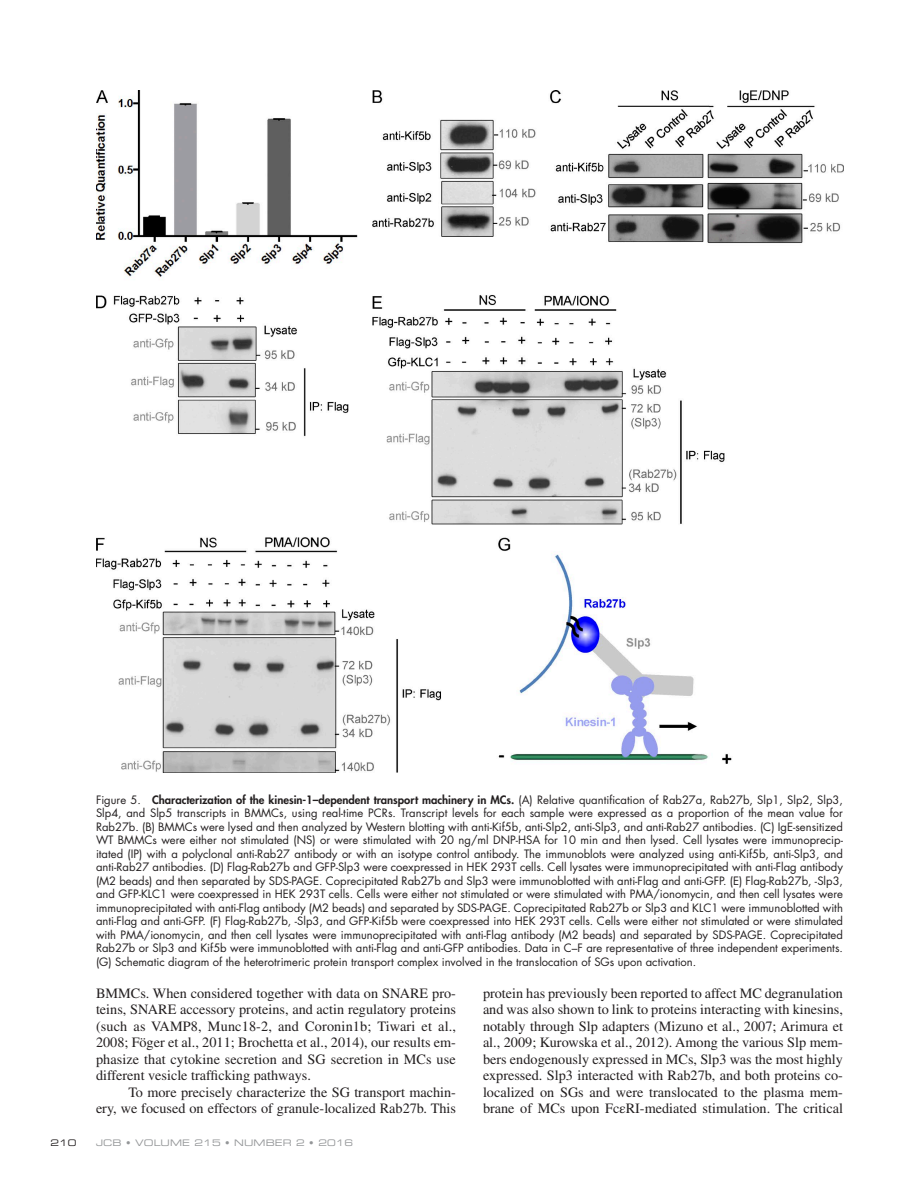
<style>
.page{position:relative;width:918px;height:1188px;background:#fff}
.page>*{position:absolute;margin:0;border:0;box-sizing:border-box;transform-origin:0 0}
.t1{font:14.25px/16.5px "Times LT Std";color:#231f20;text-align:justify}
.t2{font:11.25px/13.5px "Futura Std";color:#231f20;text-align:justify}
.t3{font:9px "Eurostile LT Std Ex 2";letter-spacing:.01em;color:#949698}
.t4{font:9px "Eurostile LT Std Ex 2";color:#231f20}
.s1{font-weight:800}
.s2{font-family:"STIX General"}
</style>
<div class="page">
<img style="left:96px;top:90px;width:747px;height:682px">
<p class="t2" style="left:96px;top:793px;width:749px">Figure 5. <span class="s1">Characterization of the kinesin-1–dependent transport machinery in MCs.</span> (A) Relative quantification of Rab27a, Rab27b, Slp1, Slp2, Slp3, Slp4, and Slp5 transcripts in BMMCs, using real-time PCRs. Transcript levels for each sample were expressed as a proportion of the mean value for Rab27b. (B) BMMCs were lysed and then analyzed by Western blotting with anti-Kif5b, anti-Slp2, anti-Slp3, and anti-Rab27 antibodies. (C) IgE-sensitized WT BMMCs were either not stimulated (NS) or were stimulated with 20 ng/ml DNP-HSA for 10 min and then lysed. Cell lysates were immunoprecip&shy;itated (IP) with a polyclonal anti-Rab27 antibody or with an isotype control antibody. The immunoblots were analyzed using anti-Kif5b, anti-Slp3, and anti-Rab27 antibodies. (D) Flag-Rab27b and GFP-Slp3 were coexpressed in HEK 293T cells. Cell lysates were immunoprecipitated with anti-Flag antibody (M2 beads) and then separated by SDS-PAGE. Coprecipitated Rab27b and Slp3 were immunoblotted with anti-Flag and anti-GFP. (E) Flag-Rab27b, -Slp3, and GFP-KLC1 were coexpressed in HEK 293T cells. Cells were either not stimulated or were stimulated with PMA/ionomycin, and then cell lysates were immunoprecipitated with anti-Flag antibody (M2 beads) and separated by SDS-PAGE. Coprecipitated Rab27b or Slp3 and KLC1 were immunoblotted with anti-Flag and anti-GFP. (F) Flag-Rab27b, -Slp3, and GFP-Kif5b were coexpressed into HEK 293T cells. Cells were either not stimulated or were stimulated with PMA/ionomycin, and then cell lysates were immunoprecipitated with anti-Flag antibody (M2 beads) and separated by SDS-PAGE. Coprecipitated Rab27b or Slp3 and Kif5b were immunoblotted with anti-Flag and anti-GFP antibodies. Data in C–F are representative of three independent experiments. (G) Schematic diagram of the heterotrimeric protein transport complex involved in the translocation of SGs upon activation.</p>
<p class="t1" style="left:96px;top:984px;width:362px">BMMCs. When considered together with data on SNARE pro&shy;teins, SNARE accessory proteins, and actin regulatory proteins (such as VAMP8, Munc18-2, and Coronin1b; Tiwari et al., 2008; Föger et al., 2011; Brochetta et al., 2014), our results em&shy;phasize that cytokine secretion and SG secretion in MCs use different vesicle trafficking pathways.</p>
<p class="t1" style="left:96px;top:1083px;width:362px;text-align:right">To more precisely characterize the SG transport machin-<br>ery, we focused on effectors of granule-localized Rab27b. This</p>
<p class="t4" style="left:50px;top:1136px;width:28px">210</p>
<p class="t3" style="left:96px;top:1136px;width:259px">JCB • VOLUME 215 • NUMBER 2 • 2016</p>
<p class="t1" style="left:483px;top:984px;width:362px">protein has previously been reported to affect MC degranulation and was also shown to link to proteins interacting with kinesins, notably through Slp adapters (Mizuno et al., 2007; Arimura et al., 2009; Kurowska et al., 2012). Among the various Slp mem&shy;bers endogenously expressed in MCs, Slp3 was the most highly expressed. Slp3 interacted with Rab27b, and both proteins co&shy;localized on SGs and were translocated to the plasma mem&shy;brane of MCs upon Fc<span class="s2">ε</span>RI-mediated stimulation. The critical</p>
</div>
